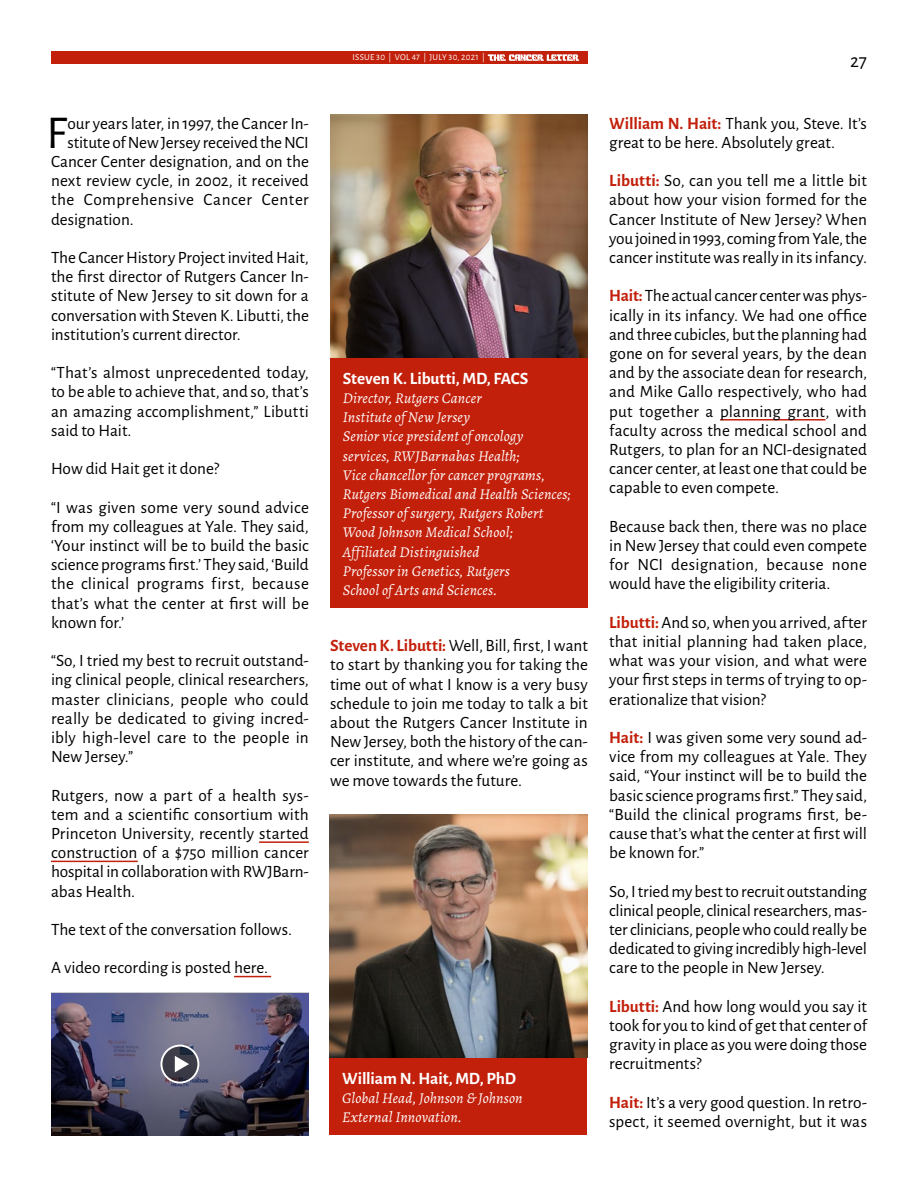
<style>
.page{position:relative;width:918px;height:1188px;background:#fff}
.page>*{position:absolute;margin:0;border:0;box-sizing:border-box;transform-origin:0 0}
.t1{font:47.25px "Alegreya Sans";color:#000}
.t2{font:19.5px "Alegreya Sans";color:#000}
.t3{font:17.25px/19.2px "Alegreya Sans";color:#000;text-align:justify}
.Person_s_Name{font:700 17.25px "Alegreya Sans";letter-spacing:-.005em;color:#fff}
.t4{font:17.25px "Alegreya Sans";letter-spacing:.03em;color:#000}
.Person_s_Title{font:italic 15px/19.2px "Alegreya";letter-spacing:.005em;color:#fff}
.t5{font:9px "Alegreya Sans";letter-spacing:.025em;color:#fff}
.s1{font-weight:700;color:#c2200b}
</style>
<div class="page">
<div style="left:51px;top:51px;width:537px;height:13px;background:#c2200b"></div>
<svg style="left:488px;top:54px;width:91px;height:7px"></svg>
<svg style="left:51px;top:992px;width:258px;height:144px;background:#4b4961"></svg>
<svg style="left:161px;top:1045px;width:38px;height:38px"></svg>
<svg style="left:175px;top:1056px;width:14px;height:16px"></svg>
<div style="left:161px;top:1045px;width:38px;height:38px;border:2px solid #fff;border-radius:50%"></div>
<hr style="left:720px;top:419px;width:105px;height:2px;background:#c2200b">
<hr style="left:259px;top:841px;width:50px;height:2px;background:#c2200b">
<hr style="left:51px;top:861px;width:87px;height:1px;background:#c2200b">
<hr style="left:234px;top:976px;width:37px;height:1px;background:#c2200b">
<div style="left:330px;top:357px;width:258px;height:251px;background:#c2200b"></div>
<img style="left:330px;top:115px;width:258px;height:242px">
<div style="left:329px;top:1057px;width:258px;height:78px;background:#c2200b"></div>
<img style="left:329px;top:815px;width:258px;height:242px">
<p class="t1" style="left:47px;top:101px;width:22px">F</p>
<p class="t3" style="left:67px;top:113px;width:243px">our years later, in 1997, the Cancer In-</p>
<p class="t3" style="left:67px;top:132px;width:243px">stitute of New Jersey received the NCI</p>
<p class="t3" style="left:51px;top:151px;width:259px">Cancer Center designation, and on the</p>
<p class="t3" style="left:51px;top:170px;width:259px">next review cycle, in 2002, it received</p>
<p class="t4" style="left:51px;top:188px;width:259px">the Comprehensive Cancer Center</p>
<p class="t3" style="left:51px;top:209px;width:84px">designation.</p>
<p class="t3" style="left:51px;top:247px;width:259px">The Cancer History Project invited Hait, the first director of Rutgers Cancer In&shy;stitute of New Jersey to sit down for a conversation with Steven K. Libutti, the institution’s current director.</p>
<p class="t3" style="left:51px;top:362px;width:259px">“That’s almost unprecedented today, to be able to achieve that, and so, that’s an amazing accomplishment,” Libutti said to Hait.</p>
<p class="t3" style="left:51px;top:458px;width:170px">How did Hait get it done?</p>
<p class="t3" style="left:51px;top:497px;width:259px">“I was given some very sound advice from my colleagues at Yale. They said, ‘Your instinct will be to build the basic science programs first.’ They said, ‘Build the clinical programs first, because that’s what the center at first will be known for.’</p>
<p class="t3" style="left:51px;top:650px;width:259px">“So, I tried my best to recruit outstand&shy;ing clinical people, clinical researchers, master clinicians, people who could really be dedicated to giving incred&shy;ibly high-level care to the people in New Jersey.”</p>
<p class="t3" style="left:51px;top:785px;width:259px">Rutgers, now a part of a health sys&shy;tem and a scientific consortium with Princeton University, recently started construction of a $750 million cancer hospital in collaboration with RWJBarn&shy;abas Health.</p>
<p class="t3" style="left:51px;top:919px;width:242px">The text of the conversation follows.</p>
<p class="t3" style="left:51px;top:957px;width:219px">A video recording is posted here.</p>
<p class="t5" style="left:353px;top:51px;width:134px">ISSUE 30 | VOL 47 | JULY 30, 2021 |</p>
<p class="Person_s_Name" style="left:343px;top:366px;width:187px">Steven K. Libutti, MD, FACS</p>
<p class="Person_s_Title" style="left:343px;top:388px;width:140px">Director, Rutgers Cancer<br>Institute of New Jersey</p>
<p class="Person_s_Title" style="left:343px;top:427px;width:182px">Senior vice president of oncology services, RWJBarnabas Health;</p>
<p class="Person_s_Title" style="left:343px;top:465px;width:230px">Vice chancellor for cancer programs, Rutgers Biomedical and Health Sciences; Professor of surgery, Rutgers Robert Wood Johnson Medical School;</p>
<p class="Person_s_Title" style="left:343px;top:542px;width:169px">Affiliated Distinguished<br>Professor in Genetics, Rutgers<br>School of Arts and Sciences.</p>
<p class="t3" style="left:330px;top:635px;width:259px"><span class="s1">Steven K. Libutti:</span> Well, Bill, first, I want to start by thanking you for taking the time out of what I know is a very busy schedule to join me today to talk a bit about the Rutgers Cancer Institute in New Jersey, both the history of the can&shy;cer institute, and where we’re going as we move towards the future.</p>
<p class="Person_s_Name" style="left:342px;top:1066px;width:175px">William N. Hait, MD, PhD</p>
<p class="Person_s_Title" style="left:342px;top:1089px;width:182px">Global Head, Johnson &amp; Johnson<br>External Innovation.</p>
<p class="t2" style="left:850px;top:47px;width:18px">27</p>
<p class="t3" style="left:609px;top:113px;width:259px"><span class="s1">William N. Hait:</span> Thank you, Steve. It’s great to be here. Absolutely great.</p>
<p class="t3" style="left:609px;top:170px;width:259px"><span class="s1">Libutti:</span> So, can you tell me a little bit about how your vision formed for the Cancer Institute of New Jersey? When you joined in 1993, coming from Yale, the cancer institute was really in its infancy.</p>
<p class="t3" style="left:609px;top:285px;width:259px"><span class="s1">Hait:</span> The actual cancer center was phys&shy;ically in its infancy. We had one office and three cubicles, but the planning had gone on for several years, by the dean and by the associate dean for research, and Mike Gallo respectively, who had put together a planning grant, with faculty across the medical school and Rutgers, to plan for an NCI-designated cancer center, at least one that could be capable to even compete.</p>
<p class="t3" style="left:609px;top:516px;width:259px">Because back then, there was no place in New Jersey that could even compete for NCI designation, because none would have the eligibility criteria.</p>
<p class="t3" style="left:609px;top:612px;width:259px"><span class="s1">Libutti:</span> And so, when you arrived, after that initial planning had taken place, what was your vision, and what were your first steps in terms of trying to op&shy;erationalize that vision?</p>
<p class="t3" style="left:609px;top:727px;width:259px"><span class="s1">Hait:</span> I was given some very sound ad&shy;vice from my colleagues at Yale. They said, “Your instinct will be to build the basic science programs first.” They said, “Build the clinical programs first, be&shy;cause that’s what the center at first will be known for.”</p>
<p class="t3" style="left:609px;top:881px;width:259px">So, I tried my best to recruit outstanding clinical people, clinical researchers, mas&shy;ter clinicians, people who could really be dedicated to giving incredibly high-level care to the people in New Jersey.</p>
<p class="t3" style="left:609px;top:996px;width:260px"><span class="s1">Libutti:</span> And how long would you say it took for you to kind of get that center of gravity in place as you were doing those recruitments?</p>
<p class="t3" style="left:609px;top:1092px;width:259px"><span class="s1">Hait:</span> It’s a very good question. In retro&shy;spect, it seemed overnight, but it was</p>
</div>
